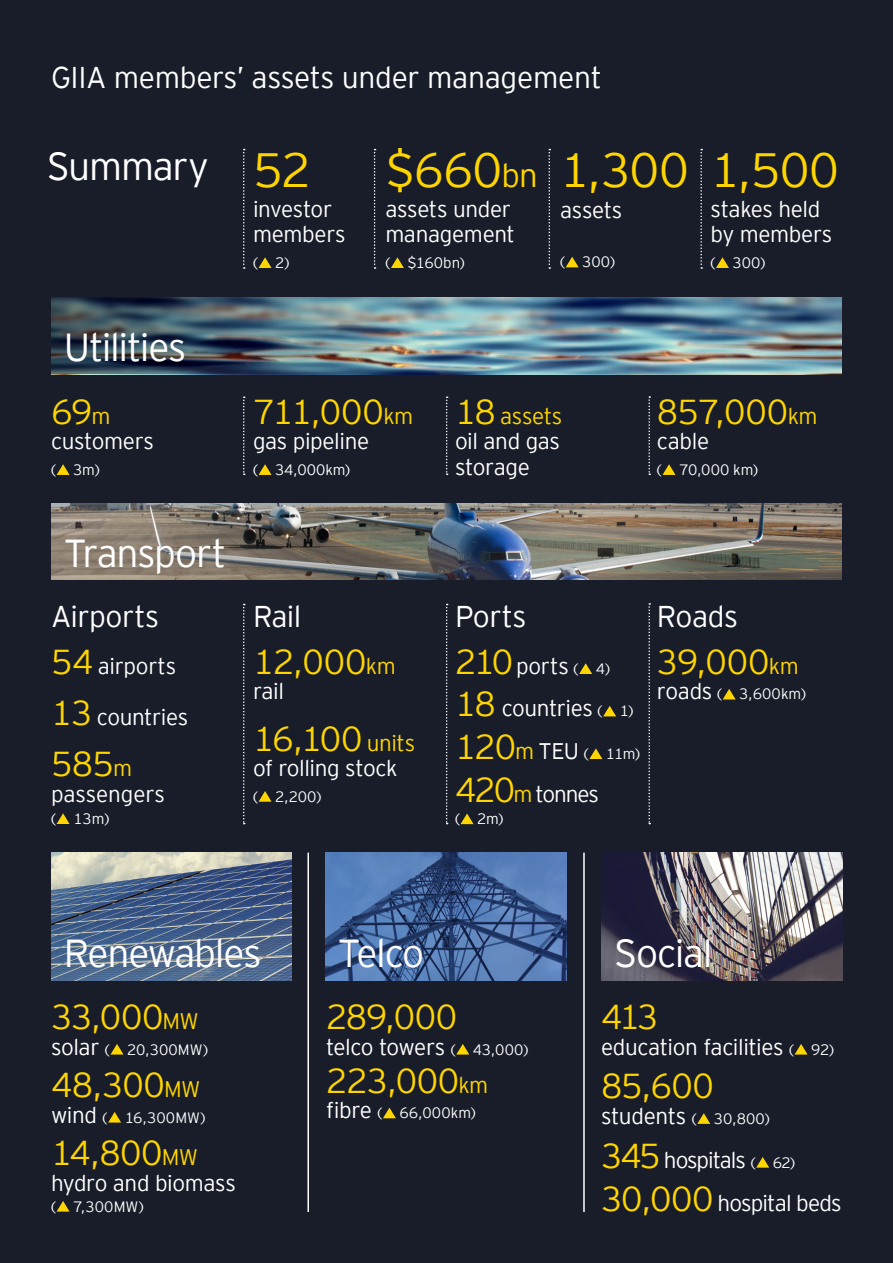
<style>
.page{position:relative;width:893px;height:1263px;background:#181d29}
.page>*{position:absolute;margin:0;border:0;box-sizing:border-box;transform-origin:0 0}
.t1{font:300 48px "EY Interstate";letter-spacing:-.01em;color:#ffd500}
.t2{font:300 39px "EY Interstate";letter-spacing:-.035em;color:#fff}
.t3{font:300 34.5px "EY Interstate";letter-spacing:-.015em;color:#ffd500}
.t4{font:300 30px "EY Interstate";letter-spacing:-.01em;color:#fff}
.t5{font:300 22.5px/25.5px "EY Interstate";letter-spacing:-.02em;color:#fff}
.t6{font:300 22.5px/43.8px "EY Interstate";letter-spacing:-.04em;color:#fff}
.t7{font:300 15px "EY Interstate";color:#fff}
.s1{font-size:22.5px}
.s2{font-size:34.5px;color:#ffd500}
.s3{font-size:33px}
.s4{color:#ffd500}
.s5{font-size:15px}
.s6{font-size:22.5px;color:#ffd500}
</style>
<div class="page">
<img style="left:601px;top:853px;width:241px;height:127px">
<img style="left:51px;top:853px;width:241px;height:127px">
<img style="left:325px;top:853px;width:241px;height:127px">
<svg style="left:57px;top:464px;width:13px;height:11px"></svg>
<svg style="left:111px;top:1044px;width:12px;height:10px"></svg>
<svg style="left:108px;top:1112px;width:13px;height:10px"></svg>
<svg style="left:57px;top:1201px;width:12px;height:10px"></svg>
<svg style="left:391px;top:257px;width:13px;height:11px"></svg>
<svg style="left:259px;top:257px;width:13px;height:11px"></svg>
<svg style="left:243px;top:149px;width:2px;height:120px"></svg>
<svg style="left:549px;top:149px;width:1px;height:120px"></svg>
<svg style="left:566px;top:257px;width:13px;height:10px"></svg>
<svg style="left:716px;top:257px;width:13px;height:11px"></svg>
<svg style="left:700px;top:149px;width:2px;height:120px"></svg>
<svg style="left:259px;top:464px;width:13px;height:11px"></svg>
<svg style="left:243px;top:396px;width:2px;height:79px"></svg>
<svg style="left:446px;top:396px;width:2px;height:79px"></svg>
<svg style="left:648px;top:396px;width:2px;height:79px"></svg>
<svg style="left:662px;top:464px;width:13px;height:11px"></svg>
<svg style="left:456px;top:1044px;width:13px;height:10px"></svg>
<svg style="left:383px;top:1108px;width:13px;height:10px"></svg>
<svg style="left:795px;top:1044px;width:12px;height:10px"></svg>
<svg style="left:697px;top:1113px;width:13px;height:11px"></svg>
<svg style="left:756px;top:1157px;width:13px;height:10px"></svg>
<hr style="left:307px;top:853px;width:2px;height:359px;background:#fff">
<hr style="left:583px;top:853px;width:2px;height:359px;background:#fff">
<svg style="left:374px;top:149px;width:2px;height:120px"></svg>
<img style="left:51px;top:298px;width:789px;height:76px">
<svg style="left:57px;top:813px;width:13px;height:11px"></svg>
<svg style="left:579px;top:663px;width:13px;height:11px"></svg>
<svg style="left:603px;top:706px;width:13px;height:10px"></svg>
<svg style="left:589px;top:748px;width:13px;height:11px"></svg>
<svg style="left:460px;top:813px;width:13px;height:11px"></svg>
<svg style="left:259px;top:791px;width:13px;height:11px"></svg>
<svg style="left:723px;top:689px;width:13px;height:10px"></svg>
<img style="left:51px;top:503px;width:791px;height:77px">
<svg style="left:243px;top:604px;width:2px;height:220px"></svg>
<svg style="left:446px;top:604px;width:2px;height:220px"></svg>
<svg style="left:648px;top:603px;width:2px;height:221px"></svg>
<h3 class="t4" style="left:51px;top:56px;width:552px">GIIA members’ assets under management</h3>
<h2 class="t2" style="left:47px;top:138px;width:164px">Summary</h2>
<h2 class="t2" style="left:64px;top:320px;width:124px">Utilities</h2>
<h3 class="t3" style="left:51px;top:387px;width:61px">69<span class="s1">m</span></h3>
<p class="t5" style="left:51px;top:427px;width:104px">customers</p>
<p class="t7" style="left:51px;top:459px;width:50px">( 3m)</p>
<h2 class="t2" style="left:64px;top:525px;width:164px">Transport</h2>
<h3 class="t4" style="left:51px;top:595px;width:110px">Airports</h3>
<p class="t5" style="left:51px;top:652px;width:127px"><span class="s2">54</span> airports</p>
<p class="t5" style="left:51px;top:703px;width:139px"><span class="s2">13</span> countries</p>
<h3 class="t3" style="left:51px;top:739px;width:83px">585<span class="s1">m</span></h3>
<p class="t5" style="left:51px;top:779px;width:115px">passengers</p>
<p class="t7" style="left:51px;top:808px;width:60px">( 13m)</p>
<h1 class="t1" style="left:253px;top:136px;width:59px">52</h1>
<p class="t5" style="left:253px;top:195px;width:94px">investor members</p>
<p class="t7" style="left:253px;top:252px;width:38px">( 2)</p>
<h1 class="t1" style="left:385px;top:136px;width:154px">$660<span class="s3">bn</span></h1>
<p class="t5" style="left:385px;top:195px;width:131px">assets under management</p>
<p class="t7" style="left:385px;top:252px;width:81px">( $160bn)</p>
<h1 class="t1" style="left:560px;top:136px;width:280px">1,300 1,500</h1>
<p class="t5" style="left:560px;top:196px;width:64px">assets</p>
<p class="t7" style="left:560px;top:251px;width:56px">( 300)</p>
<p class="t5" style="left:710px;top:195px;width:123px">stakes held by members</p>
<p class="t7" style="left:710px;top:252px;width:56px">( 300)</p>
<h3 class="t3" style="left:253px;top:387px;width:162px">711,000<span class="s1">km</span></h3>
<p class="t5" style="left:253px;top:427px;width:118px">gas pipeline</p>
<p class="t7" style="left:253px;top:459px;width:98px">( 34,000km)</p>
<p class="t5" style="left:455px;top:402px;width:109px;text-align:justify"><span class="s2">18</span> <span class="s4">assets </span>oil and gas storage</p>
<h3 class="t3" style="left:657px;top:387px;width:162px">857,000<span class="s1">km</span></h3>
<p class="t5" style="left:657px;top:427px;width:54px">cable</p>
<p class="t7" style="left:657px;top:459px;width:103px">( 70,000 km)</p>
<h3 class="t4" style="left:253px;top:595px;width:50px">Rail</h3>
<h3 class="t3" style="left:253px;top:637px;width:144px">12,000<span class="s1">km</span></h3>
<p class="t5" style="left:253px;top:677px;width:33px">rail</p>
<h3 class="t3" style="left:253px;top:714px;width:164px">16,100 <span class="s1">units</span></h3>
<p class="t5" style="left:253px;top:754px;width:146px">of rolling stock</p>
<p class="t7" style="left:253px;top:786px;width:70px">( 2,200)</p>
<h3 class="t4" style="left:455px;top:595px;width:73px">Ports</h3>
<p class="t5" style="left:455px;top:643px;width:180px;line-height:42.5px"><span class="s2">210</span>ports <span class="s5">( 4)<br></span><span class="s2">18</span> countries <span class="s5">( 1)</span></p>
<p class="t7" style="left:455px;top:743px;width:186px"><span class="s2">120</span><span class="s6">m</span> <span class="s1">TEU</span> ( 11m)</p>
<p class="t5" style="left:455px;top:780px;width:146px"><span class="s2">420</span><span class="s4">m</span> tonnes</p>
<p class="t7" style="left:455px;top:808px;width:50px">( 2m)</p>
<h3 class="t4" style="left:657px;top:595px;width:83px">Roads</h3>
<h3 class="t3" style="left:657px;top:637px;width:143px">39,000<span class="s1">km</span></h3>
<p class="t7" style="left:657px;top:683px;width:150px"><span class="s1">roads</span> ( 3,600km)</p>
<h2 class="t2" style="left:64px;top:926px;width:199px">Renewables</h2>
<h2 class="t2" style="left:338px;top:926px;width:88px">Telco</h2>
<h2 class="t2" style="left:614px;top:926px;width:100px">Social</h2>
<h3 class="t3" style="left:51px;top:992px;width:149px">33,000<span class="s1">MW</span></h3>
<p class="t7" style="left:51px;top:1038px;width:158px"><span class="s1">solar</span> ( 20,300MW)</p>
<h3 class="t3" style="left:51px;top:1060px;width:151px">48,300<span class="s1">MW</span></h3>
<p class="t7" style="left:51px;top:1106px;width:156px"><span class="s1">wind</span> ( 16,300MW)</p>
<h3 class="t3" style="left:51px;top:1128px;width:149px">14,800<span class="s1">MW</span></h3>
<p class="t5" style="left:51px;top:1168px;width:186px">hydro and biomass</p>
<p class="t7" style="left:51px;top:1195px;width:94px">( 7,300MW)</p>
<h3 class="t3" style="left:326px;top:992px;width:133px">289,000</h3>
<p class="t5" style="left:326px;top:1032px;width:204px">telco towers <span class="s5">( 43,000)</span></p>
<h3 class="t3" style="left:326px;top:1056px;width:164px">223,000<span class="s1">km</span></h3>
<p class="t7" style="left:326px;top:1102px;width:151px"><span class="s1">fibre</span> ( 66,000km)</p>
<h3 class="t3" style="left:601px;top:992px;width:59px">413</h3>
<p class="t5" style="left:601px;top:1032px;width:235px">education facilities <span class="s5">( 92)</span></p>
<h3 class="t3" style="left:601px;top:1061px;width:114px">85,600</h3>
<p class="t6" style="left:601px;top:1093px;width:242px">students <span class="s5">( 30,800)<br></span><span class="s2">345</span> hospitals <span class="s5">( 62)<br></span><span class="s2">30,000</span> hospital beds</p>
</div>
